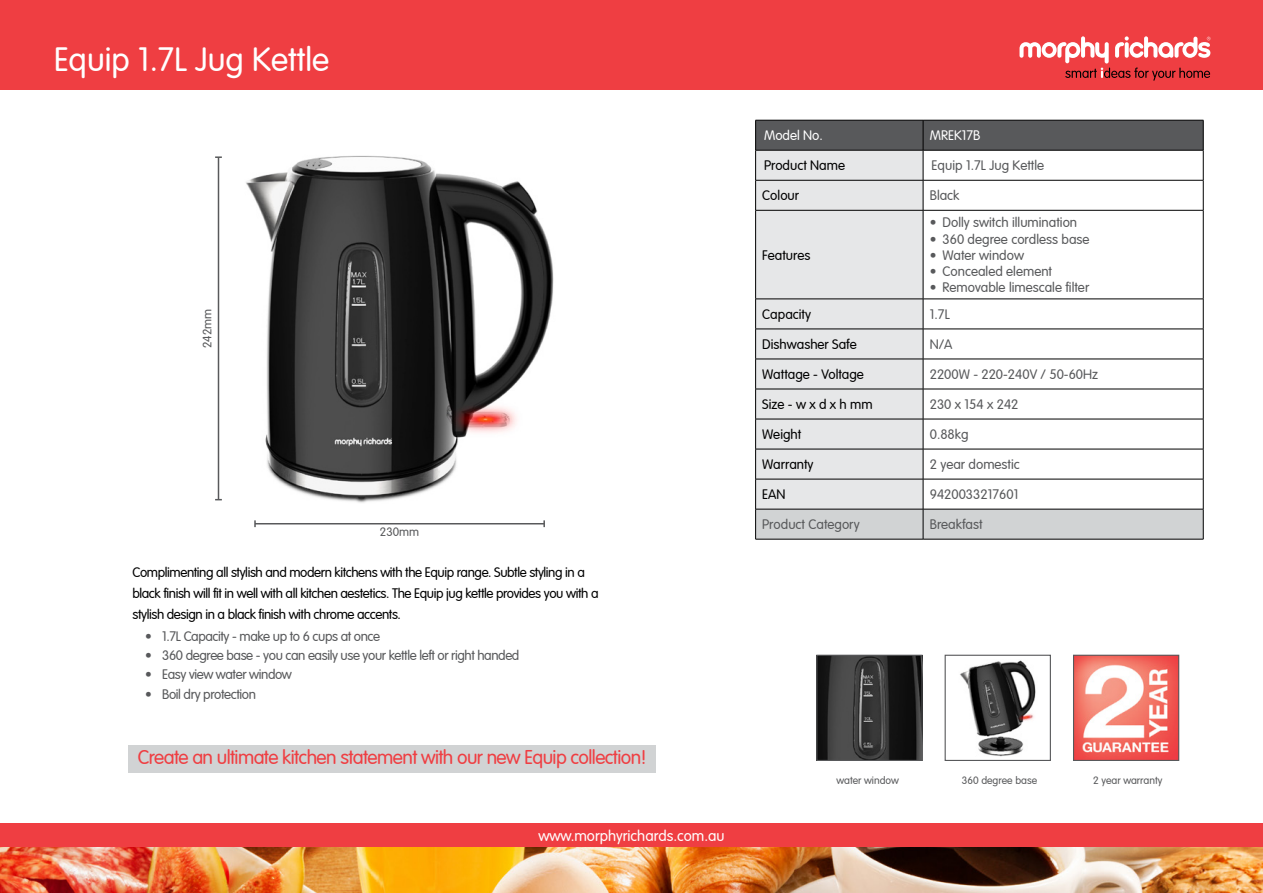
<style>
.page{position:relative;width:1263px;height:893px;background:#fff}
.page>*{position:absolute;margin:0;border:0;box-sizing:border-box;transform-origin:0 0}
.t1{font:300 33px "VAG Rounded LT";color:#fff}
.t2{font:300 19.5px "VAG Rounded LT";letter-spacing:-.03em;color:#ef3e42}
.t3{font:300 15px "VAG Rounded";color:#fff}
.t4{font:300 13.5px/21px "VAG Rounded LT";letter-spacing:-.03em;color:#000}
.t5{font:300 13.5px "VAG Rounded LT";color:#58595b}
.t6{font:300 13.5px "VAG Rounded LT";letter-spacing:-.03em;color:#58595b}
.t7{font:300 13.5px "VAG Rounded LT";color:#000}
.t8{font:300 13.5px "VAG Rounded LT";color:#fff}
.t9{font:300 12px "VAG Rounded LT";color:#58595b}
.t10{font:300 10.5px "VAG Rounded LT";color:#58595b}
</style>
<div class="page">
<div style="left:0;top:0;width:1263px;height:90px;background:#ef3e42"></div>
<div style="left:0;top:823px;width:1263px;height:42px;background:#ef3e42"></div>
<svg style="left:1019px;top:36px;width:191px;height:45px"></svg>
<img style="left:0;top:847px;width:1263px;height:46px">
<div style="left:128px;top:745px;width:528px;height:28px;background:#d1d3d4"></div>
<hr style="left:218px;top:157px;width:1px;height:343px;background:#58595b">
<svg style="left:215px;top:156px;width:7px;height:2px"></svg>
<div style="left:756px;top:121px;width:447px;height:29px;background:#58595b"></div>
<div style="left:756px;top:151px;width:167px;height:358px;background:#e6e7e8"></div>
<div style="left:756px;top:510px;width:447px;height:29px;background:#d1d3d4"></div>
<hr style="left:923px;top:120px;width:280px;height:1px;background:#000">
<hr style="left:1203px;top:120px;width:1px;height:30px;background:#000">
<hr style="left:755px;top:329px;width:168px;height:1px;background:#000">
<hr style="left:923px;top:329px;width:280px;height:1px;background:#000">
<hr style="left:755px;top:359px;width:168px;height:1px;background:#000">
<hr style="left:755px;top:389px;width:168px;height:1px;background:#000">
<hr style="left:755px;top:419px;width:168px;height:1px;background:#000">
<hr style="left:755px;top:449px;width:168px;height:1px;background:#000">
<hr style="left:755px;top:479px;width:168px;height:1px;background:#000">
<hr style="left:923px;top:359px;width:280px;height:1px;background:#000">
<hr style="left:923px;top:389px;width:280px;height:1px;background:#000">
<hr style="left:923px;top:419px;width:280px;height:1px;background:#000">
<hr style="left:923px;top:449px;width:280px;height:1px;background:#000">
<hr style="left:923px;top:479px;width:280px;height:1px;background:#000">
<hr style="left:755px;top:120px;width:168px;height:1px;background:#000">
<hr style="left:755px;top:120px;width:1px;height:30px;background:#000">
<hr style="left:923px;top:120px;width:1px;height:30px;background:#000">
<hr style="left:755px;top:150px;width:168px;height:1px;background:#000">
<hr style="left:755px;top:150px;width:1px;height:30px;background:#000">
<hr style="left:923px;top:150px;width:280px;height:1px;background:#000">
<hr style="left:923px;top:150px;width:1px;height:30px;background:#000">
<hr style="left:1203px;top:150px;width:1px;height:30px;background:#000">
<hr style="left:755px;top:180px;width:168px;height:1px;background:#000">
<hr style="left:755px;top:180px;width:1px;height:30px;background:#000">
<hr style="left:923px;top:180px;width:280px;height:1px;background:#000">
<hr style="left:923px;top:180px;width:1px;height:30px;background:#000">
<hr style="left:1203px;top:180px;width:1px;height:30px;background:#000">
<hr style="left:755px;top:210px;width:168px;height:1px;background:#000">
<hr style="left:755px;top:210px;width:1px;height:89px;background:#000">
<hr style="left:923px;top:210px;width:280px;height:1px;background:#000">
<hr style="left:923px;top:210px;width:1px;height:89px;background:#000">
<hr style="left:1203px;top:210px;width:1px;height:89px;background:#000">
<hr style="left:755px;top:299px;width:168px;height:1px;background:#000">
<hr style="left:755px;top:299px;width:1px;height:30px;background:#000">
<hr style="left:923px;top:299px;width:280px;height:1px;background:#000">
<hr style="left:923px;top:299px;width:1px;height:30px;background:#000">
<hr style="left:1203px;top:299px;width:1px;height:30px;background:#000">
<hr style="left:755px;top:329px;width:1px;height:30px;background:#000">
<hr style="left:923px;top:329px;width:1px;height:30px;background:#000">
<hr style="left:1203px;top:329px;width:1px;height:30px;background:#000">
<hr style="left:755px;top:359px;width:1px;height:30px;background:#000">
<hr style="left:923px;top:359px;width:1px;height:30px;background:#000">
<hr style="left:1203px;top:359px;width:1px;height:30px;background:#000">
<hr style="left:755px;top:389px;width:1px;height:30px;background:#000">
<hr style="left:923px;top:389px;width:1px;height:30px;background:#000">
<hr style="left:1203px;top:389px;width:1px;height:30px;background:#000">
<hr style="left:755px;top:419px;width:1px;height:30px;background:#000">
<hr style="left:923px;top:419px;width:1px;height:30px;background:#000">
<hr style="left:1203px;top:419px;width:1px;height:30px;background:#000">
<hr style="left:755px;top:449px;width:1px;height:30px;background:#000">
<hr style="left:923px;top:449px;width:1px;height:30px;background:#000">
<hr style="left:1203px;top:449px;width:1px;height:30px;background:#000">
<hr style="left:755px;top:479px;width:1px;height:30px;background:#000">
<hr style="left:923px;top:479px;width:1px;height:30px;background:#000">
<hr style="left:1203px;top:479px;width:1px;height:30px;background:#000">
<hr style="left:923px;top:509px;width:1px;height:30px;background:#000">
<hr style="left:755px;top:509px;width:168px;height:1px;background:#000">
<hr style="left:755px;top:509px;width:1px;height:30px;background:#000">
<hr style="left:923px;top:509px;width:280px;height:1px;background:#000">
<hr style="left:1203px;top:509px;width:1px;height:30px;background:#000">
<hr style="left:755px;top:539px;width:168px;height:1px;background:#000">
<hr style="left:923px;top:539px;width:280px;height:1px;background:#000">
<div style="left:945px;top:655px;width:106px;height:106px;border:1px solid #58595b"></div>
<img style="left:1075px;top:657px;width:102px;height:102px">
<div style="left:1073px;top:655px;width:106px;height:106px;border:1px solid #58595b"></div>
<hr style="left:255px;top:523px;width:289px;height:1px;background:#58595b">
<svg style="left:254px;top:520px;width:2px;height:7px"></svg>
<svg style="left:543px;top:520px;width:2px;height:7px"></svg>
<img style="left:818px;top:657px;width:102px;height:102px">
<div style="left:816px;top:655px;width:106px;height:106px;border:1px solid #58595b"></div>
<img style="left:246px;top:156px;width:308px;height:347px">
<img style="left:960px;top:660px;width:76px;height:97px">
<h1 class="t1" style="left:54px;top:41px;width:277px">Equip 1.7L Jug Kettle</h1>
<p class="t9" style="left:201px;top:348px;width:41px;rotate:-90deg">242mm</p>
<p class="t9" style="left:380px;top:525px;width:41px">230mm</p>
<p class="t4" style="left:132px;top:563px;width:468px">Complimenting all stylish and modern kitchens with the Equip range. Subtle styling in a black finish will fit in well with all kitchen aestetics. The Equip jug kettle provides you with a stylish design in a black finish with chrome accents.</p>
<p class="t6" style="left:145px;top:628px;width:236px">• 1.7L Capacity - make up to 6 cups at once</p>
<p class="t6" style="left:145px;top:648px;width:376px">• 360 degree base - you can easily use your kettle left or right handed</p>
<p class="t6" style="left:145px;top:667px;width:148px">• Easy view water window</p>
<p class="t6" style="left:145px;top:686px;width:112px">• Boil dry protection</p>
<h2 class="t2" style="left:138px;top:746px;width:510px">Create an ultimate kitchen statement with our new Equip collection!</h2>
<p class="t3" style="left:538px;top:827px;width:188px">www.morphyrichards.com.au</p>
<p class="t8" style="left:764px;top:128px;width:60px">Model No.</p>
<p class="t8" style="left:930px;top:128px;width:52px">MREK17B</p>
<p class="t7" style="left:764px;top:158px;width:82px">Product Name</p>
<p class="t5" style="left:931px;top:158px;width:114px">Equip 1.7L Jug Kettle</p>
<p class="t4" style="left:762px;top:186px;width:38px">Colour</p>
<p class="t5" style="left:930px;top:188px;width:31px">Black</p>
<p class="t7" style="left:762px;top:247px;width:50px">Features</p>
<p class="t5" style="left:930px;top:215px;width:149px">• Dolly switch illumination</p>
<p class="t5" style="left:930px;top:231px;width:161px">• 360 degree cordless base</p>
<p class="t5" style="left:930px;top:247px;width:96px">• Water window</p>
<p class="t5" style="left:930px;top:264px;width:124px">• Concealed element</p>
<p class="t5" style="left:930px;top:280px;width:161px">• Removable limescale filter</p>
<p class="t7" style="left:762px;top:307px;width:50px">Capacity</p>
<p class="t5" style="left:930px;top:307px;width:22px">1.7L</p>
<p class="t7" style="left:762px;top:337px;width:96px">Dishwasher Safe</p>
<p class="t5" style="left:930px;top:337px;width:24px">N/A</p>
<p class="t7" style="left:762px;top:367px;width:103px">Wattage - Voltage</p>
<p class="t5" style="left:930px;top:367px;width:170px">2200W - 220-240V / 50-60Hz</p>
<p class="t4" style="left:762px;top:394px;width:112px">Size - w x d x h mm</p>
<p class="t5" style="left:930px;top:397px;width:90px">230 x 154 x 242</p>
<p class="t4" style="left:762px;top:424px;width:41px">Weight</p>
<p class="t5" style="left:930px;top:427px;width:40px">0.88kg</p>
<p class="t7" style="left:762px;top:457px;width:53px">Warranty</p>
<p class="t5" style="left:930px;top:457px;width:92px">2 year domestic</p>
<p class="t4" style="left:762px;top:484px;width:25px">EAN</p>
<p class="t5" style="left:930px;top:487px;width:90px">9420033217601</p>
<p class="t5" style="left:762px;top:517px;width:99px">Product Category</p>
<p class="t5" style="left:930px;top:517px;width:54px">Breakfast</p>
<p class="t10" style="left:836px;top:774px;width:64px">water window</p>
<p class="t10" style="left:962px;top:774px;width:77px">360 degree base</p>
<p class="t10" style="left:1093px;top:774px;width:71px">2 year warranty</p>
</div>
